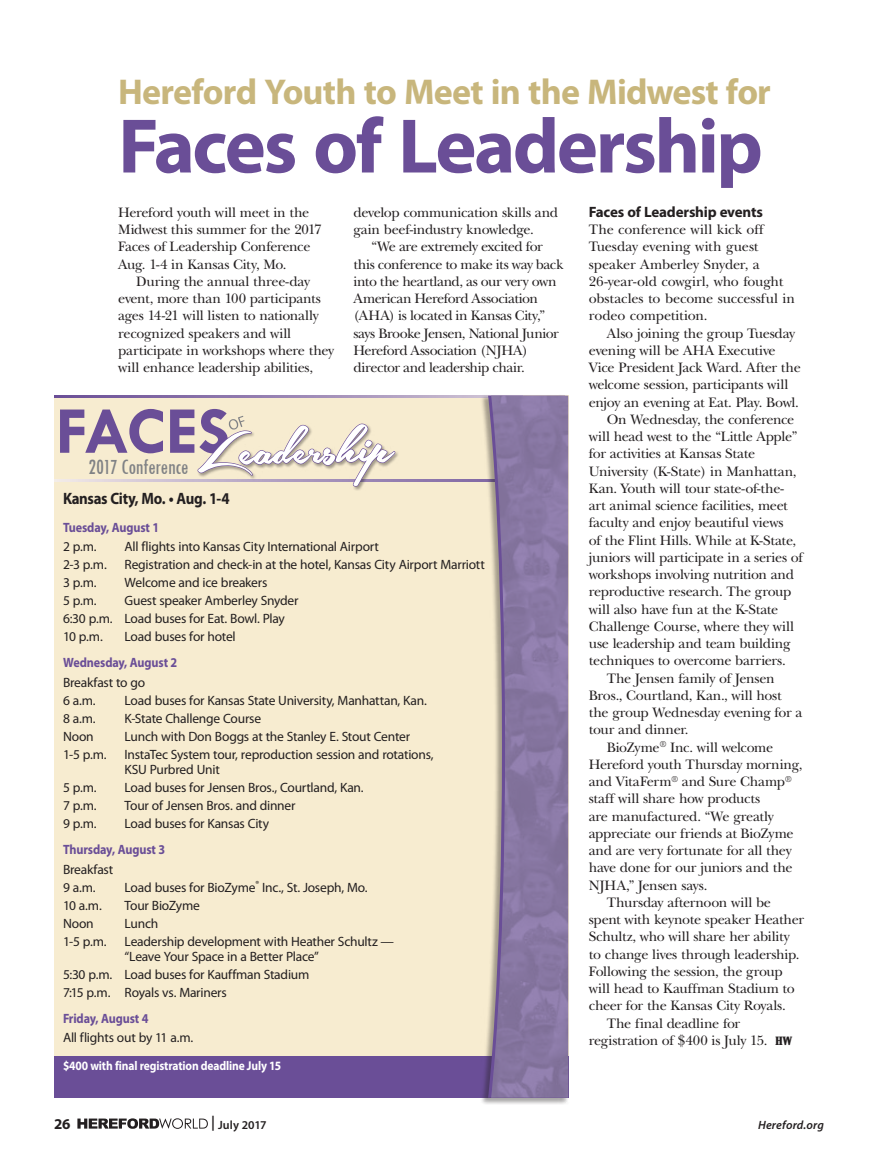
<style>
.page{position:relative;width:878px;height:1161px;background:#fff}
.page>*{position:absolute;margin:0;border:0;box-sizing:border-box;transform-origin:0 0}
.t1{font:700 78px "Myriad Pro";letter-spacing:-.035em;color:#6a4e97}
.t2{font:700 36px "Myriad Pro";letter-spacing:-.025em;color:#c8b67c}
.t3{font:condensed 22.5px "Tw Cen";letter-spacing:-.02em;color:#808285;scale:.95 1}
.t4{font:700 16.5px "Myriad Pro";letter-spacing:-.025em;color:#231f20;scale:.9 1}
.t5{font:700 15px "Myriad Pro";letter-spacing:-.015em;color:#231f20}
.t6{font:14.25px/17.2px "New Baskerville";letter-spacing:-.02em;color:#231f20}
.t7{font:13.5px/18px "Myriad Pro";letter-spacing:-.015em;color:#231f20}
.t8{font:700 13.5px "Myriad Pro";letter-spacing:-.01em;color:#6a4e97;scale:.9 1}
.t9{font:700 12.75px "Myriad Pro";letter-spacing:-.015em;color:#fff;scale:.9 1}
.t10{font:italic 600 12px "Myriad Pro";letter-spacing:.015em;color:#231f20}
.t11{font:600 12px "Myriad Pro";letter-spacing:.005em;color:#231f20}
.s1{font-family:"Shattuck";font-size:12px}
.s2{font-size:15px}
</style>
<div class="page">
<div style="left:54px;top:396px;width:514px;height:702px;background:#f7ecd0"></div>
<div style="left:54px;top:1056px;width:514px;height:42px;background:#6a4e97"></div>
<svg style="left:54px;top:396px;width:426px;height:2px"></svg>
<svg style="left:60px;top:409px;width:103px;height:44px"></svg>
<svg style="left:54px;top:480px;width:426px;height:2px"></svg>
<div style="left:197px;top:423px;width:202px;height:67px;background:#231f20;opacity:.4"></div>
<svg style="left:170px;top:409px;width:225px;height:78px"></svg>
<div style="left:480px;top:394px;width:89px;height:711px;background:#231f20;opacity:.4"></div>
<svg style="left:488px;top:396px;width:3px;height:702px"></svg>
<img style="left:491px;top:396px;width:77px;height:702px">
<svg style="left:77px;top:1118px;width:131px;height:11px"></svg>
<h2 class="t2" style="left:118px;top:71px;width:654px">Hereford Youth to Meet in the Midwest for</h2>
<h1 class="t1" style="left:118px;top:103px;width:646px">Faces of Leadership</h1>
<p class="t6" style="left:118px;top:204px;width:205px">Hereford youth will meet in the<br>Midwest this summer for the 2017<br>Faces of Leadership Conference<br>Aug. 1-4 in Kansas City, Mo.</p>
<p class="t6" style="left:118px;top:273px;width:217px;text-indent:18px">During the annual three-day event, more than 100 participants ages 14-21 will listen to nationally recognized speakers and will participate in workshops where they will enhance leadership abilities,</p>
<p class="t5" style="left:588px;top:203px;width:176px">Faces of Leadership events</p>
<p class="t6" style="left:588px;top:221px;width:208px">The conference will kick off<br>Tuesday evening with guest speaker Amberley Snyder, a<br>26-year-old cowgirl, who fought obstacles to become successful in rodeo competition.</p>
<p class="t6" style="left:606px;top:324px;width:190px">Also joining the group Tuesday</p>
<p class="t6" style="left:588px;top:342px;width:188px">evening will be AHA Executive</p>
<p class="t6" style="left:588px;top:359px;width:213px">Vice President Jack Ward. After the</p>
<p class="t6" style="left:588px;top:376px;width:201px">welcome session, participants will</p>
<p class="t6" style="left:588px;top:393px;width:211px">enjoy an evening at Eat. Play. Bowl.</p>
<p class="t6" style="left:606px;top:411px;width:189px">On Wednesday, the conference</p>
<p class="t6" style="left:588px;top:428px;width:210px">will head west to the “Little Apple”</p>
<p class="t6" style="left:588px;top:445px;width:168px">for activities at Kansas State</p>
<p class="t6" style="left:588px;top:462px;width:209px">University (K-State) in Manhattan,</p>
<p class="t6" style="left:588px;top:480px;width:197px">Kan. Youth will tour state-of-the-</p>
<p class="t6" style="left:588px;top:497px;width:200px">art animal science facilities, meet</p>
<p class="t6" style="left:588px;top:514px;width:196px">faculty and enjoy beautiful views</p>
<p class="t6" style="left:588px;top:531px;width:209px">of the Flint Hills. While at K-State,</p>
<p class="t6" style="left:588px;top:549px;width:216px">juniors will participate in a series of</p>
<p class="t6" style="left:588px;top:566px;width:207px">workshops involving nutrition and</p>
<p class="t6" style="left:588px;top:583px;width:204px">reproductive research. The group</p>
<p class="t6" style="left:588px;top:601px;width:191px">will also have fun at the K-State</p>
<p class="t6" style="left:588px;top:618px;width:207px">Challenge Course, where they will</p>
<p class="t6" style="left:588px;top:635px;width:203px">use leadership and team building</p>
<p class="t6" style="left:588px;top:652px;width:199px">techniques to overcome barriers.</p>
<p class="t6" style="left:606px;top:670px;width:169px">The Jensen family of Jensen</p>
<p class="t6" style="left:588px;top:687px;width:194px">Bros., Courtland, Kan., will host</p>
<p class="t6" style="left:588px;top:704px;width:215px">the group Wednesday evening for a</p>
<p class="t6" style="left:588px;top:721px;width:101px">tour and dinner.</p>
<p class="t6" style="left:606px;top:738px;width:168px">BioZyme<sup>®</sup> Inc. will welcome</p>
<p class="t6" style="left:588px;top:756px;width:215px">Hereford youth Thursday morning,</p>
<p class="t6" style="left:588px;top:773px;width:204px">and VitaFerm<sup>®</sup> and Sure Champ<sup>®</sup></p>
<p class="t6" style="left:588px;top:790px;width:173px">staff will share how products</p>
<p class="t6" style="left:588px;top:807px;width:187px">are manufactured. “We greatly</p>
<p class="t6" style="left:588px;top:825px;width:206px">appreciate our friends at BioZyme</p>
<p class="t6" style="left:588px;top:842px;width:204px">and are very fortunate for all they</p>
<p class="t6" style="left:588px;top:859px;width:205px">have done for our juniors and the</p>
<p class="t6" style="left:588px;top:876px;width:120px">NJHA,” Jensen says.</p>
<p class="t6" style="left:606px;top:894px;width:166px">Thursday afternoon will be</p>
<p class="t6" style="left:588px;top:911px;width:217px">spent with keynote speaker Heather</p>
<p class="t6" style="left:588px;top:928px;width:202px">Schultz, who will share her ability</p>
<p class="t6" style="left:588px;top:945px;width:212px">to change lives through leadership.</p>
<p class="t6" style="left:588px;top:963px;width:195px">Following the session, the group</p>
<p class="t6" style="left:588px;top:980px;width:208px">will head to Kauffman Stadium to</p>
<p class="t6" style="left:588px;top:997px;width:198px">cheer for the Kansas City Royals.</p>
<p class="t6" style="left:606px;top:1014px;width:135px">The final deadline for</p>
<p class="t6" style="left:588px;top:1032px;width:205px">registration of $400 is July 15. <span class="s1">HW</span></p>
<p class="t6" style="left:353px;top:204px;width:206px">develop communication skills and gain beef-industry knowledge.</p>
<p class="t6" style="left:353px;top:238px;width:211px;text-indent:18px">“We are extremely excited for this conference to make its way back into the heartland, as our very own<br>American Hereford Association (AHA) is located in Kansas City,” says Brooke Jensen, National Junior<br>Hereford Association (NJHA) director and leadership chair.</p>
<h3 class="t3" style="left:88px;top:453px;width:107px">2017 Conference</h3>
<p class="t4" style="left:63px;top:489px;width:187px">Kansas City, Mo. • Aug. 1-4</p>
<p class="t8" style="left:63px;top:520px;width:108px">Tuesday, August 1</p>
<p class="t7" style="left:63px;top:538px;width:35px">2 p.m.</p>
<p class="t7" style="left:125px;top:538px;width:256px">All flights into Kansas City International Airport</p>
<p class="t7" style="left:63px;top:556px;width:45px">2-3 p.m.</p>
<p class="t7" style="left:125px;top:556px;width:362px">Registration and check-in at the hotel, Kansas City Airport Marriott</p>
<p class="t7" style="left:63px;top:574px;width:35px">3 p.m.</p>
<p class="t7" style="left:125px;top:574px;width:144px">Welcome and ice breakers</p>
<p class="t7" style="left:63px;top:592px;width:35px">5 p.m.</p>
<p class="t7" style="left:63px;top:592px;width:237px;text-indent:62px">Guest speaker Amberley Snyder<br>6:30 p.m. Load buses for Eat. Bowl. Play<br>10 p.m.</p>
<p class="t7" style="left:125px;top:628px;width:113px">Load buses for hotel</p>
<p class="t8" style="left:63px;top:655px;width:128px">Wednesday, August 2</p>
<p class="t7" style="left:63px;top:674px;width:84px">Breakfast to go<br>6 a.m.</p>
<p class="t7" style="left:125px;top:692px;width:304px">Load buses for Kansas State University, Manhattan, Kan.</p>
<p class="t7" style="left:63px;top:710px;width:34px">8 a.m.</p>
<p class="t7" style="left:125px;top:710px;width:138px">K-State Challenge Course</p>
<p class="t7" style="left:63px;top:728px;width:32px">Noon</p>
<p class="t7" style="left:125px;top:728px;width:287px">Lunch with Don Boggs at the Stanley E. Stout Center</p>
<p class="t7" style="left:63px;top:746px;width:45px">1-5 p.m.</p>
<p class="t7" style="left:125px;top:747px;width:310px;line-height:15px">InstaTec System tour, reproduction session and rotations,<br>KSU Purbred Unit</p>
<p class="t7" style="left:63px;top:779px;width:35px">5 p.m.</p>
<p class="t7" style="left:125px;top:779px;width:241px">Load buses for Jensen Bros., Courtland, Kan.</p>
<p class="t7" style="left:63px;top:797px;width:35px">7 p.m.</p>
<p class="t7" style="left:125px;top:797px;width:172px">Tour of Jensen Bros. and dinner</p>
<p class="t7" style="left:63px;top:815px;width:35px">9 p.m.</p>
<p class="t7" style="left:125px;top:815px;width:146px">Load buses for Kansas City</p>
<p class="t8" style="left:63px;top:842px;width:115px">Thursday, August 3</p>
<p class="t7" style="left:63px;top:860px;width:52px">Breakfast<br>9 a.m.</p>
<p class="t7" style="left:125px;top:878px;width:244px">Load buses for BioZyme<sup>®</sup> Inc., St. Joseph, Mo.</p>
<p class="t7" style="left:63px;top:896px;width:40px">10 a.m.</p>
<p class="t7" style="left:125px;top:896px;width:77px">Tour BioZyme</p>
<p class="t7" style="left:63px;top:914px;width:32px">Noon</p>
<p class="t7" style="left:125px;top:914px;width:35px">Lunch</p>
<p class="t7" style="left:63px;top:932px;width:45px">1-5 p.m.</p>
<p class="t7" style="left:125px;top:934px;width:271px;line-height:15px">Leadership development with Heather Schultz — “Leave Your Space in a Better Place”</p>
<p class="t7" style="left:63px;top:965px;width:248px">5:30 p.m. Load buses for Kauffman Stadium<br>7:15 p.m. Royals vs. Mariners</p>
<p class="t8" style="left:63px;top:1011px;width:97px">Friday, August 4</p>
<p class="t7" style="left:63px;top:1029px;width:132px">All flights out by 11 a.m.</p>
<p class="t9" style="left:63px;top:1059px;width:244px">$400 with final registration deadline July 15</p>
<p class="t5" style="left:54px;top:1115px;width:18px">26</p>
<p class="t11" style="left:211px;top:1118px;width:57px"><span class="s2">|</span> July 2017</p>
<p class="t10" style="left:758px;top:1118px;width:67px">Hereford.org</p>
</div>
